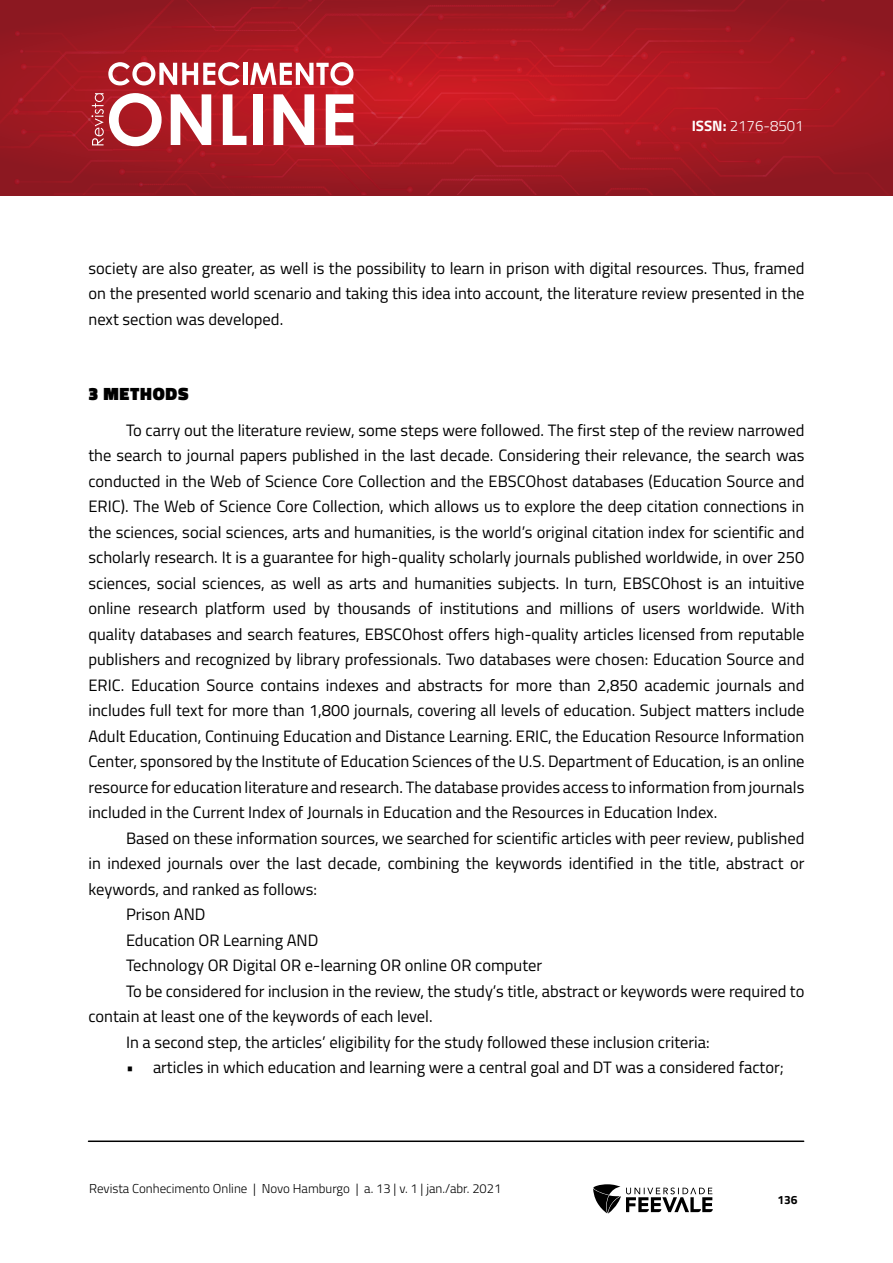
<style>
.page{position:relative;width:893px;height:1263px;background:#fff}
.page>*{position:absolute;margin:0;border:0;box-sizing:border-box;transform-origin:0 0}
.t1{font:900 18px "Titillium Web";letter-spacing:.04em;color:#000}
.t2{font:16.5px/25.5px "Titillium Web";color:#000;text-align:justify}
.t3{font:300 15px "Titillium Web";color:#fff}
.t4{font:300 12.9px "Titillium Web";color:#000}
.t5{font:700 12px "Titillium Web";color:#000}
.s1{font-weight:700}
</style>
<div class="page">
<svg style="left:593px;top:1184px;width:120px;height:29px"></svg>
<hr style="left:88px;top:1140px;width:716px;height:2px;background:#000">
<svg style="left:0;top:0;width:889px;height:196px;background:#a9242d"></svg>
<p class="t3" style="left:692px;top:115px;width:114px"><span class="s1">ISSN:</span> 2176-8501</p>
<p class="t2" style="left:88px;top:254px;width:717px">society are also greater, as well is the possibility to learn in prison with digital resources. Thus, framed on the presented world scenario and taking this idea into account, the literature review presented in the next section was developed.</p>
<p class="t1" style="left:88px;top:380px;width:101px">3 METHODS</p>
<p class="t2" style="left:88px;top:416px;width:718px;text-indent:38px">To carry out the literature review, some steps were followed. The first step of the review narrowed the search to journal papers published in the last decade. Considering their relevance, the search was conducted in the Web of Science Core Collection and the EBSCOhost databases (Education Source and ERIC). The Web of Science Core Collection, which allows us to explore the deep citation connections in the sciences, social sciences, arts and humanities, is the world’s original citation index for scientific and scholarly research. It is a guarantee for high-quality scholarly journals published worldwide, in over 250 sciences, social sciences, as well as arts and humanities subjects. In turn, EBSCOhost is an intuitive online research platform used by thousands of institutions and millions of users worldwide. With quality databases and search features, EBSCOhost offers high-quality articles licensed from reputable publishers and recognized by library professionals. Two databases were chosen: Education Source and ERIC. Education Source contains indexes and abstracts for more than 2,850 academic journals and includes full text for more than 1,800 journals, covering all levels of education. Subject matters include Adult Education, Continuing Education and Distance Learning. ERIC, the Education Resource Information Center, sponsored by the Institute of Education Sciences of the U.S. Department of Education, is an online resource for education literature and research. The database provides access to information from journals included in the Current Index of Journals in Education and the Resources in Education Index.</p>
<p class="t2" style="left:126px;top:824px;width:680px">Based on these information sources, we searched for scientific articles with peer review, published</p>
<p class="t2" style="left:88px;top:850px;width:717px">in indexed journals over the last decade, combining the keywords identified in the title, abstract or</p>
<p class="t2" style="left:88px;top:875px;width:230px">keywords, and ranked as follows:</p>
<p class="t2" style="left:126px;top:901px;width:81px">Prison AND</p>
<p class="t2" style="left:126px;top:926px;width:194px">Education OR Learning AND</p>
<p class="t2" style="left:126px;top:952px;width:418px">Technology OR Digital OR e-learning OR online OR computer</p>
<p class="t2" style="left:126px;top:977px;width:680px">To be considered for inclusion in the review, the study’s title, abstract or keywords were required to</p>
<p class="t2" style="left:88px;top:1003px;width:346px">contain at least one of the keywords of each level.</p>
<p class="t2" style="left:126px;top:1028px;width:585px">In a second step, the articles’ eligibility for the study followed these inclusion criteria:</p>
<p class="t2" style="left:126px;top:1054px;width:659px">• articles in which education and learning were a central goal and DT was a considered factor;</p>
<p class="t4" style="left:89px;top:1179px;width:414px">Revista Conhecimento Online | Novo Hamburgo | a. 13 | v. 1 | jan./abr. 2021</p>
<p class="t5" style="left:777px;top:1190px;width:22px">136</p>
</div>
